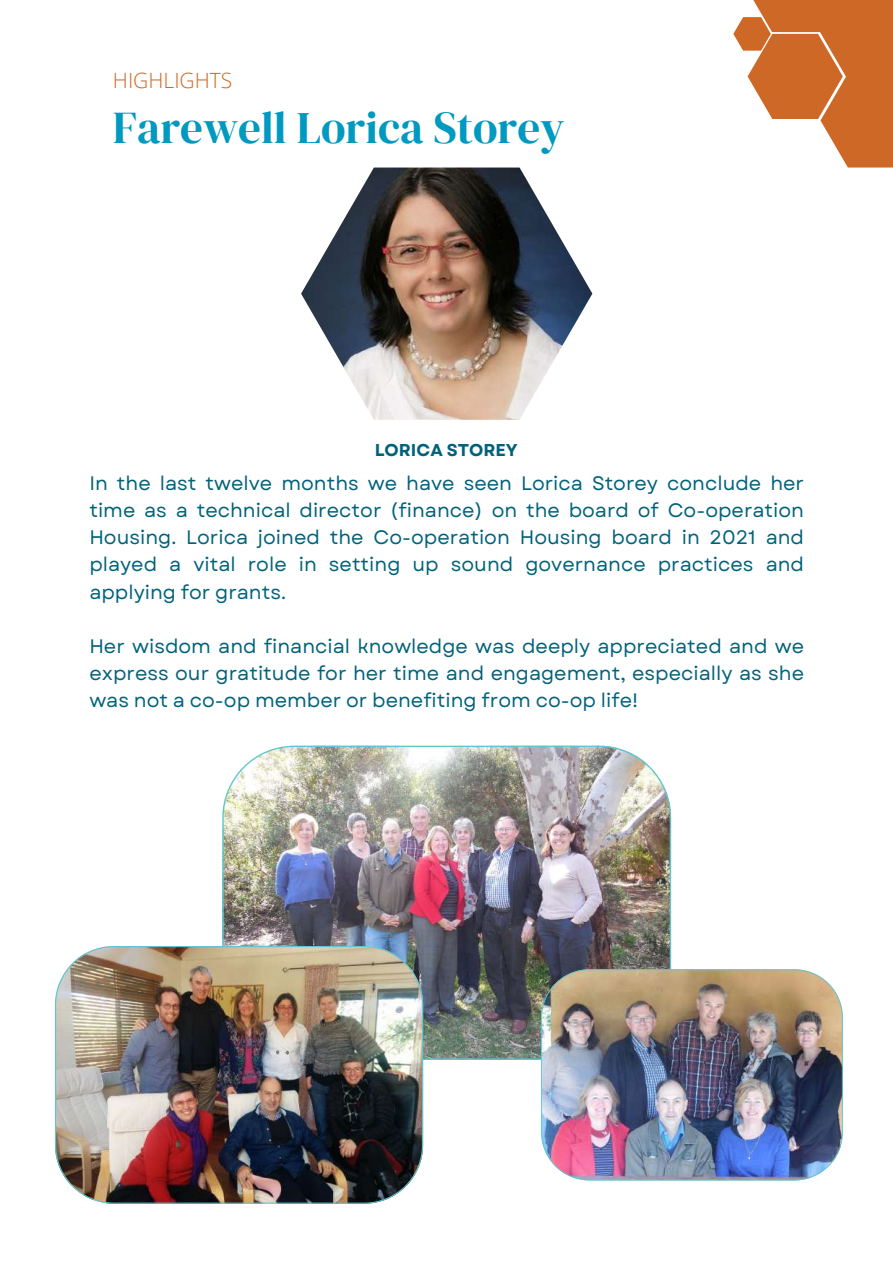
<style>
.page{position:relative;width:893px;height:1264px;background:#fff}
.page>*{position:absolute;margin:0;border:0;box-sizing:border-box;transform-origin:0 0}
.t1{font:45px "DM Serif Display";color:#0099c0}
.t2{font:300 21px "Open Sans";color:#ce6826}
.t3{font:19.5px/27px "Garet";color:#00627a;text-align:justify}
.t4{font:700 17.1px "Garet";color:#00627a}
</style>
<div class="page">
<div style="left:801px;top:0;width:91px;height:113px;background:#ce6826"></div>
<svg style="left:733px;top:17px;width:159px;height:150px"></svg>
<div style="left:744px;top:0;width:114px;height:32px;background:#ce6826"></div>
<img style="left:301px;top:167px;width:291px;height:253px">
<img style="left:222px;top:745px;width:449px;height:314px">
<img style="left:55px;top:946px;width:368px;height:257px">
<img style="left:541px;top:969px;width:301px;height:211px">
<p class="t2" style="left:113px;top:65px;width:121px">HIGHLIGHTS</p>
<h1 class="t1" style="left:113px;top:97px;width:453px">Farewell Lorica Storey</h1>
<p class="t4" style="left:374px;top:437px;width:144px">LORICA STOREY</p>
<p class="t3" style="left:89px;top:470px;width:716px">In the last twelve months we have seen Lorica Storey conclude her time as a technical director (finance) on the board of Co-operation Housing. Lorica joined the Co-operation Housing board in 2021 and played a vital role in setting up sound governance practices and applying for grants.</p>
<p class="t3" style="left:89px;top:632px;width:716px">Her wisdom and financial knowledge was deeply appreciated and we express our gratitude for her time and engagement, especially as she was not a co-op member or benefiting from co-op life!</p>
</div>
